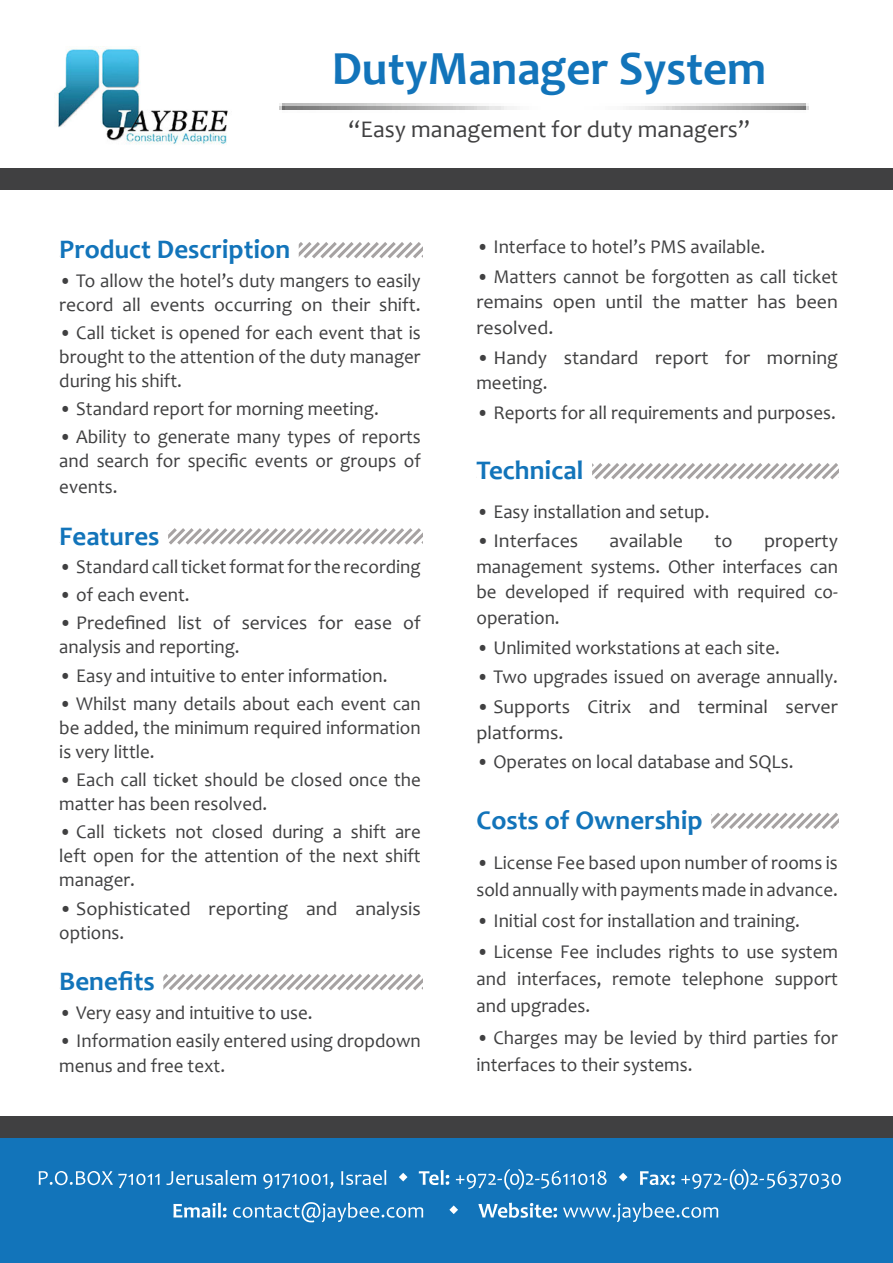
<style>
.page{position:relative;width:893px;height:1263px;background:#fff}
.page>*{position:absolute;margin:0;border:0;box-sizing:border-box;transform-origin:0 0}
.t1{font:700 48px "Candara";color:#1274ba}
.subtitle{font:700 27px "Candara";color:#1274ba}
.title2{font:24px "Candara";color:#404041}
.text{font:19.5px/24px "Candara";color:#404041}
</style>
<div class="page">
<div style="left:0;top:1125px;width:893px;height:138px;background:#1274ba"></div>
<img style="left:54px;top:48px;width:174px;height:97px">
<div style="left:0;top:169px;width:893px;height:21px;background:#404041"></div>
<svg style="left:173px;top:1202px;width:545px;height:20px"></svg>
<svg style="left:39px;top:1169px;width:802px;height:21px"></svg>
<div style="left:0;top:1116px;width:893px;height:21px;background:#404041"></div>
<img style="left:280px;top:103px;width:528px;height:7px">
<svg style="left:299px;top:242px;width:124px;height:17px"></svg>
<svg style="left:168px;top:528px;width:255px;height:17px"></svg>
<svg style="left:163px;top:974px;width:260px;height:17px"></svg>
<svg style="left:592px;top:463px;width:247px;height:17px"></svg>
<svg style="left:711px;top:812px;width:128px;height:17px"></svg>
<p class="t1" style="left:332px;top:38px;width:436px">DutyManager System</p>
<p class="title2" style="left:348px;top:115px;width:403px">“Easy management for duty managers“</p>
<p class="subtitle" style="left:59px;top:233px;width:232px">Product Description</p>
<p class="text" style="left:59px;top:268px;width:363px;text-align:right">• To allow the hotel s’ duty mangers to easily shift.</p>
<p class="text" style="left:123px;top:292px;width:20px">all</p>
<p class="text" style="left:332px;top:292px;width:40px">their</p>
<p class="text" style="left:59px;top:292px;width:56px">record</p>
<p class="text" style="left:59px;top:320px;width:363px;text-align:justify">• Call ticket is opened for each event that is brought to the attention of the duty manager during his shift.</p>
<p class="text" style="left:59px;top:397px;width:321px">• Standard report for morning meeting.</p>
<p class="text" style="left:59px;top:425px;width:363px;line-height:24.8px;text-align:justify">• Ability to generate many types of reports and search for specific events or groups of events.</p>
<p class="subtitle" style="left:59px;top:519px;width:102px">Features</p>
<p class="text" style="left:59px;top:554px;width:363px">• Standardcallticketformatfortherecording</p>
<p class="text" style="left:59px;top:583px;width:132px">• of each event.</p>
<p class="text" style="left:403px;top:611px;width:19px">of</p>
<p class="text" style="left:214px;top:292px;width:80px">occurring</p>
<p class="text" style="left:150px;top:292px;width:57px">events</p>
<p class="text" style="left:301px;top:292px;width:23px">on</p>
<p class="text" style="left:59px;top:611px;width:182px">• Predefined<br>analysis and reporting.</p>
<p class="text" style="left:59px;top:663px;width:330px">• Easy and intuitive to enter information.</p>
<p class="text" style="left:59px;top:691px;width:363px;text-align:justify">• Whilst many details about each event can be added, the minimum required information is very little.</p>
<p class="text" style="left:59px;top:768px;width:363px">• Each call ticket should be closed once the matter has been resolved.</p>
<p class="text" style="left:395px;top:820px;width:27px">are</p>
<p class="text" style="left:213px;top:611px;width:19px">of</p>
<p class="text" style="left:319px;top:611px;width:26px">for</p>
<p class="text" style="left:178px;top:611px;width:25px">list</p>
<p class="text" style="left:242px;top:611px;width:67px">services</p>
<p class="text" style="left:354px;top:611px;width:39px">ease</p>
<p class="text" style="left:351px;top:820px;width:37px">shift</p>
<p class="text" style="left:59px;top:820px;width:363px">• Call<br>left open for the attention of the next shift manager.</p>
<p class="text" style="left:356px;top:896px;width:67px">analysis</p>
<p class="text" style="left:113px;top:820px;width:55px">tickets</p>
<p class="text" style="left:212px;top:820px;width:53px">closed</p>
<p class="text" style="left:272px;top:820px;width:53px">during</p>
<p class="text" style="left:175px;top:820px;width:29px">not</p>
<p class="text" style="left:333px;top:820px;width:11px">a</p>
<p class="text" style="left:59px;top:896px;width:133px">• Sophisticated options.</p>
<p class="subtitle" style="left:59px;top:965px;width:97px">Benefits</p>
<p class="text" style="left:59px;top:1000px;width:255px">• Very easy and intuitive to use.</p>
<p class="text" style="left:59px;top:1027px;width:363px;line-height:25.5px">• Information easily entered using dropdown menus and free text.</p>
<p class="text" style="left:306px;top:896px;width:33px">and</p>
<p class="text" style="left:209px;top:896px;width:81px">reporting</p>
<p class="text" style="left:476px;top:234px;width:290px">• Interface to hotel s’ PMS available.</p>
<p class="text" style="left:476px;top:263px;width:363px;line-height:25.5px;text-align:right">• Matters cannot be forgotten as call ticket been</p>
<p class="text" style="left:605px;top:290px;width:39px">until</p>
<p class="text" style="left:652px;top:290px;width:30px">the</p>
<p class="text" style="left:757px;top:290px;width:30px">has</p>
<p class="text" style="left:476px;top:289px;width:78px;line-height:25.5px">remains resolved.</p>
<p class="text" style="left:690px;top:290px;width:59px">matter</p>
<p class="text" style="left:553px;top:290px;width:45px">open</p>
<p class="text" style="left:725px;top:345px;width:26px">for</p>
<p class="text" style="left:476px;top:344px;width:73px;line-height:25.5px">• Handy meeting.</p>
<p class="text" style="left:476px;top:400px;width:361px">• Reports for all requirements and purposes.</p>
<p class="subtitle" style="left:476px;top:454px;width:109px">Technical</p>
<p class="text" style="left:476px;top:499px;width:234px">• Easy installation and setup.</p>
<p class="text" style="left:764px;top:529px;width:75px">property</p>
<p class="text" style="left:564px;top:345px;width:76px">standard</p>
<p class="text" style="left:767px;top:345px;width:73px">morning</p>
<p class="text" style="left:655px;top:345px;width:55px">report</p>
<p class="text" style="left:476px;top:528px;width:363px;line-height:25.5px">• Interfaces<br>management systems. Other interfaces can</p>
<p class="text" style="left:476px;top:605px;width:85px">operation.</p>
<p class="text" style="left:609px;top:529px;width:75px">available</p>
<p class="text" style="left:714px;top:529px;width:20px">to</p>
<p class="text" style="left:476px;top:580px;width:363px">be developed if required with required co-</p>
<p class="text" style="left:476px;top:635px;width:305px">• Unlimited workstations at each site.</p>
<p class="text" style="left:476px;top:665px;width:363px">• Two upgrades issued on average annually.</p>
<p class="text" style="left:785px;top:695px;width:54px">server</p>
<p class="text" style="left:698px;top:695px;width:72px">terminal</p>
<p class="text" style="left:649px;top:695px;width:33px">and</p>
<p class="text" style="left:588px;top:695px;width:45px">Citrix</p>
<p class="text" style="left:476px;top:694px;width:95px;line-height:25.5px">• Supports platforms.</p>
<p class="text" style="left:476px;top:750px;width:319px">• Operates on local database and SQLs.</p>
<p class="subtitle" style="left:476px;top:803px;width:228px">Costs of Ownership</p>
<p class="text" style="left:476px;top:849px;width:363px;line-height:27px">• License Fee based upon number of rooms is soldannuallywithpaymentsmadeinadvance.</p>
<p class="text" style="left:476px;top:909px;width:325px">• Initial cost for installation and training.</p>
<p class="text" style="left:476px;top:938px;width:363px;line-height:27px;text-align:right">• License Fee includes rights to use system support</p>
<p class="text" style="left:517px;top:967px;width:86px">interfaces,</p>
<p class="text" style="left:682px;top:967px;width:83px">telephone</p>
<p class="text" style="left:476px;top:965px;width:115px;line-height:27px">and<br>and upgrades.</p>
<p class="text" style="left:476px;top:1024px;width:363px;line-height:27px">• Charges may be levied by third parties for interfaces to their systems.</p>
<p class="text" style="left:612px;top:967px;width:60px">remote</p>
</div>
